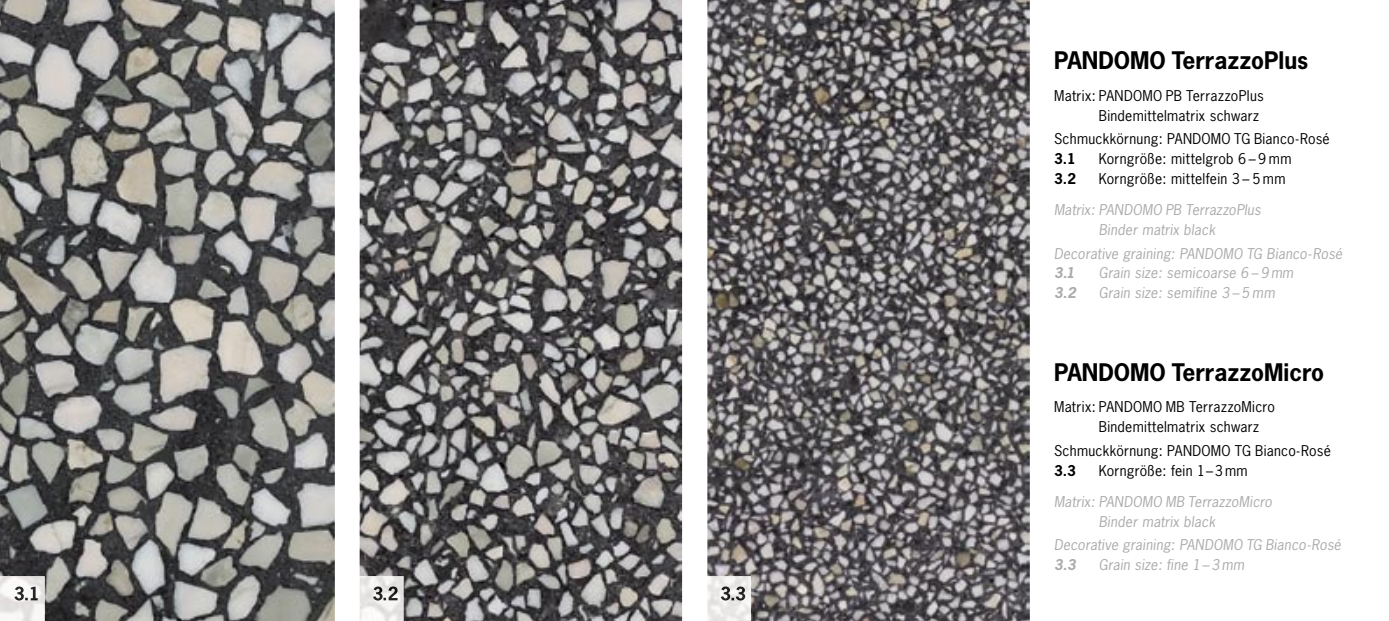
<style>
.page{position:relative;width:1389px;height:621px;background:#fff}
.page>*{position:absolute;margin:0;border:0;box-sizing:border-box;transform-origin:0 0}
.t1{font:700 22.75px "News Gothic";color:#000}
.t2{font:14px/19.6px "News Gothic";letter-spacing:.02em;color:#000}
.t3{font:italic 14px/19.6px "News Gothic";letter-spacing:.015em;color:#ababab;text-align:center}
.t4{font:700 14px "News Gothic";color:#000}
.t5{font:italic 700 14px "News Gothic";color:#ababab}
</style>
<div class="page">
<img style="left:0;top:0;width:335px;height:620px">
<img style="left:360px;top:0;width:322px;height:620px">
<img style="left:707px;top:0;width:323px;height:620px">
<img style="left:0;top:575px;width:45px;height:45px">
<img style="left:14px;top:586px;width:24px;height:14px">
<img style="left:360px;top:575px;width:43px;height:45px">
<img style="left:373px;top:586px;width:25px;height:14px">
<img style="left:707px;top:575px;width:44px;height:45px">
<img style="left:721px;top:586px;width:24px;height:14px">
<h1 class="t1" style="left:1054px;top:46px;width:256px">PANDOMO TerrazzoPlus</h1>
<p class="t2" style="left:1099px;top:86px;width:166px;text-indent:-45px">Matrix: PANDOMO PB TerrazzoPlus<br>Bindemittelmatrix schwarz</p>
<p class="t2" style="left:1054px;top:129px;width:277px">Schmuckkörnung: PANDOMO TG Bianco-Rosé</p>
<p class="t4" style="left:1054px;top:149px;width:23px">3.1</p>
<p class="t2" style="left:1099px;top:149px;width:194px">Korngröße: mittelgrob 6 – 9 mm</p>
<p class="t4" style="left:1054px;top:169px;width:24px">3.2</p>
<p class="t2" style="left:1099px;top:168px;width:188px">Korngröße: mittelfein 3 – 5 mm</p>
<p class="t3" style="left:1054px;top:200px;width:208px">Matrix: PANDOMO PB TerrazzoPlus<br>Binder matrix black</p>
<p class="t3" style="left:1054px;top:243px;width:290px">Decorative graining: PANDOMO TG Bianco-Rosé</p>
<p class="t5" style="left:1054px;top:263px;width:22px">3.1</p>
<p class="t3" style="left:1099px;top:263px;width:196px">Grain size: semicoarse 6 – 9 mm</p>
<p class="t5" style="left:1054px;top:283px;width:24px">3.2</p>
<p class="t3" style="left:1099px;top:282px;width:178px">Grain size: semifine 3 – 5 mm</p>
<h1 class="t1" style="left:1054px;top:357px;width:271px">PANDOMO TerrazzoMicro</h1>
<p class="t2" style="left:1099px;top:397px;width:178px;text-indent:-45px">Matrix: PANDOMO MB TerrazzoMicro<br>Bindemittelmatrix schwarz</p>
<p class="t2" style="left:1054px;top:440px;width:278px">Schmuckkörnung: PANDOMO TG Bianco-Rosé</p>
<p class="t4" style="left:1054px;top:460px;width:23px">3.3</p>
<p class="t2" style="left:1099px;top:460px;width:150px">Korngröße: fein 1 – 3 mm</p>
<p class="t3" style="left:1099px;top:491px;width:175px;text-align:left;text-indent:-45px">Matrix: PANDOMO MB TerrazzoMicro<br>Binder matrix black</p>
<p class="t3" style="left:1054px;top:534px;width:288px">Decorative graining: PANDOMO TG Bianco-Rosé</p>
<p class="t5" style="left:1054px;top:555px;width:23px">3.3</p>
<p class="t3" style="left:1099px;top:554px;width:147px">Grain size: fine 1 – 3 mm</p>
</div>
